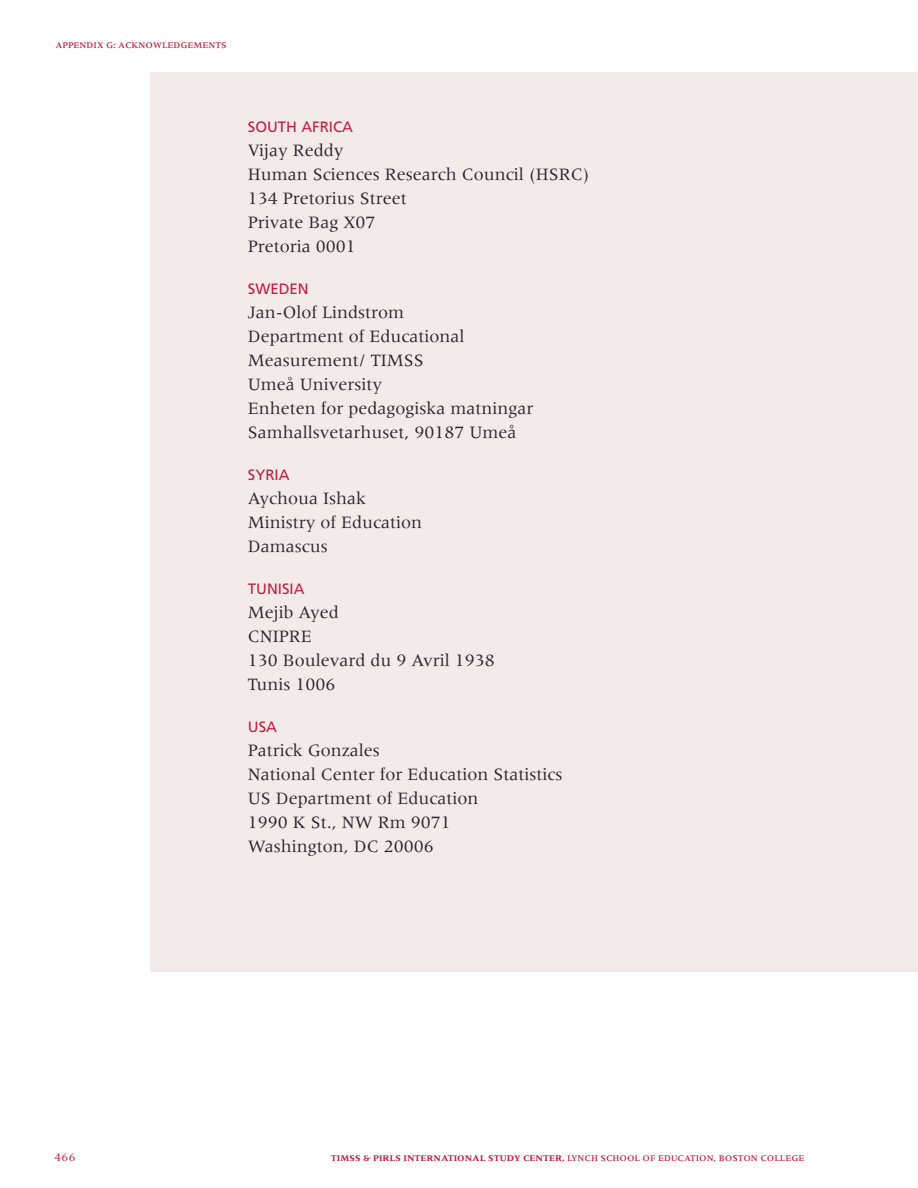
<style>
.page{position:relative;width:918px;height:1188px;background:#fff}
.page>*{position:absolute;margin:0;border:0;box-sizing:border-box;transform-origin:0 0}
.t1{font:18px/24px "Meridien";color:#2d272c}
.t2{font:15px "Frutiger";color:#c21d44}
.t3{font:12px "Meridien";color:#c21d44}
.t4{font:700 9px "Meridien";color:#c21d44}
.t5{font:500 9px "Meridien";color:#c21d44}
.s1{font-weight:500}
</style>
<div class="page">
<div style="left:151px;top:73px;width:766px;height:898px;background:#f3eaea"></div>
<p class="t5" style="left:56px;top:42px;width:173px">APPENDIX G: ACKNOWLEDGEMENTS</p>
<p class="t2" style="left:248px;top:121px;width:107px">SOUTH AFRICA</p>
<p class="t1" style="left:248px;top:140px;width:344px">Vijay Reddy<br>Human Sciences Research Council (HSRC)<br>134 Pretorius Street<br>Private Bag X07<br>Pretoria 0001</p>
<p class="t2" style="left:248px;top:283px;width:62px">SWEDEN</p>
<p class="t1" style="left:248px;top:302px;width:287px">Jan-Olof Lindstrom<br>Department of Educational<br>Measurement/ TIMSS<br>Umeå University<br>Enheten for pedagogiska matningar<br>Samhallsvetarhuset, 90187 Umeå</p>
<p class="t2" style="left:248px;top:469px;width:43px">SYRIA</p>
<p class="t1" style="left:248px;top:488px;width:176px">Aychoua Ishak<br>Ministry of Education<br>Damascus</p>
<p class="t2" style="left:248px;top:583px;width:58px">TUNISIA</p>
<p class="t1" style="left:248px;top:602px;width:249px">Mejib Ayed<br>CNIPRE<br>130 Boulevard du 9 Avril 1938<br>Tunis 1006</p>
<p class="t2" style="left:248px;top:721px;width:31px">USA</p>
<p class="t1" style="left:248px;top:740px;width:316px">Patrick Gonzales<br>National Center for Education Statistics<br>US Department of Education<br>1990 K St., NW Rm 9071<br>Washington, DC 20006</p>
<p class="t3" style="left:54px;top:1153px;width:23px">466</p>
<p class="t4" style="left:331px;top:1155px;width:475px">TIMSS &amp; PIRLS INTERNATIONAL STUDY CENTER, <span class="s1">LYNCH SCHOOL OF EDUCATION, BOSTON COLLEGE</span></p>
</div>
